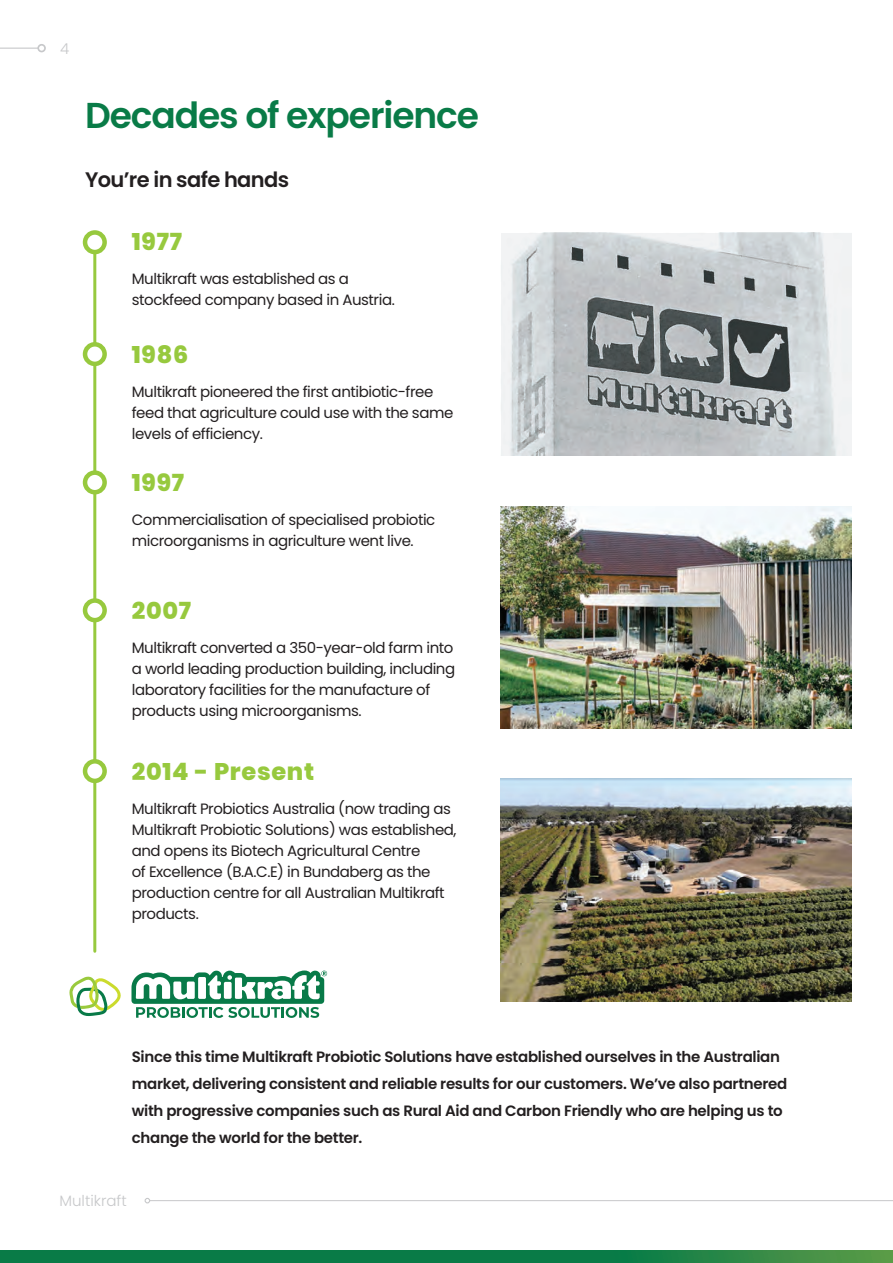
<style>
.page{position:relative;width:893px;height:1263px;background:#fff}
.page>*{position:absolute;margin:0;border:0;box-sizing:border-box;transform-origin:0 0}
.Subtitle{font:600 36px "Poppins";letter-spacing:-.03em;color:#097b47}
.Subtitle-2{font:800 24px "Poppins";letter-spacing:.03em;color:#97c93e}
.Subtitle-3{font:600 21px "Poppins";letter-spacing:-.03em;color:#231f20}
.Subtitle-4{font:15px/21px "Poppins";letter-spacing:-.03em;color:#231f20}
.Subtitle-5{font:600 15px/27px "Poppins";letter-spacing:-.02em;color:#231f20}
.t1{font:300 15px "Poppins";color:#c7c8ca}
</style>
<div class="page">
<hr style="left:150px;top:1200px;width:743px;height:1px;background:#c7c8ca">
<svg style="left:145px;top:1198px;width:5px;height:5px"></svg>
<hr style="left:0;top:48px;width:38px;height:1px;background:#c7c8ca">
<div style="left:37px;top:44px;width:9px;height:8px;border:2px solid #c7c8ca;border-radius:50%"></div>
<hr style="left:93px;top:245px;width:3px;height:706px;background:#97c93e">
<svg style="left:85px;top:232px;width:20px;height:20px"></svg>
<div style="left:83px;top:230px;width:24px;height:24px;border:4px solid #97c93e;border-radius:50%"></div>
<svg style="left:85px;top:344px;width:20px;height:20px"></svg>
<div style="left:83px;top:342px;width:24px;height:24px;border:4px solid #97c93e;border-radius:50%"></div>
<svg style="left:85px;top:473px;width:20px;height:19px"></svg>
<div style="left:83px;top:470px;width:24px;height:24px;border:4px solid #97c93e;border-radius:50%"></div>
<svg style="left:85px;top:600px;width:20px;height:20px"></svg>
<div style="left:83px;top:598px;width:24px;height:24px;border:4px solid #97c93e;border-radius:50%"></div>
<svg style="left:85px;top:761px;width:20px;height:20px"></svg>
<div style="left:83px;top:759px;width:24px;height:24px;border:4px solid #97c93e;border-radius:50%"></div>
<img style="left:501px;top:233px;width:350px;height:223px">
<img style="left:501px;top:506px;width:350px;height:223px">
<img style="left:501px;top:778px;width:350px;height:223px">
<svg style="left:131px;top:970px;width:196px;height:48px"></svg>
<svg style="left:69px;top:976px;width:52px;height:40px"></svg>
<svg style="left:0;top:1250px;width:893px;height:13px;background:#168047"></svg>
<p class="t1" style="left:60px;top:40px;width:11px">4</p>
<p class="Subtitle" style="left:85px;top:94px;width:395px">Decades of experience</p>
<p class="Subtitle-3" style="left:85px;top:167px;width:206px">You’re in safe hands</p>
<p class="Subtitle-2" style="left:132px;top:228px;width:52px">1977</p>
<p class="Subtitle-4" style="left:132px;top:268px;width:265px">Multikraft was established as a stockfeed company based in Austria.</p>
<p class="Subtitle-2" style="left:132px;top:341px;width:58px">1986</p>
<p class="Subtitle-4" style="left:132px;top:381px;width:323px">Multikraft pioneered the first antibiotic-free feed that agriculture could use with the same levels of efficiency.</p>
<p class="Subtitle-2" style="left:132px;top:469px;width:54px">1997</p>
<p class="Subtitle-4" style="left:132px;top:509px;width:305px">Commercialisation of specialised probiotic microorganisms in agriculture went live.</p>
<p class="Subtitle-2" style="left:132px;top:597px;width:61px">2007</p>
<p class="Subtitle-4" style="left:132px;top:637px;width:325px">Multikraft converted a 350-year-old farm into a world leading production building, including laboratory facilities for the manufacture of products using microorganisms.</p>
<p class="Subtitle-2" style="left:132px;top:758px;width:184px">2014 - Present</p>
<p class="Subtitle-4" style="left:132px;top:798px;width:326px">Multikraft Probiotics Australia (now trading as Multikraft Probiotic Solutions) was established, and opens its Biotech Agricultural Centre<br>of Excellence (B.A.C.E) in Bundaberg as the production centre for all Australian Multikraft products.</p>
<p class="Subtitle-5" style="left:132px;top:1043px;width:657px">Since this time Multikraft Probiotic Solutions have established ourselves in the Australian market, delivering consistent and reliable results for our customers. We’ve also partnered with progressive companies such as Rural Aid and Carbon Friendly who are helping us to change the world for the better.</p>
<p class="t1" style="left:60px;top:1192px;width:69px">Multikraft</p>
</div>
